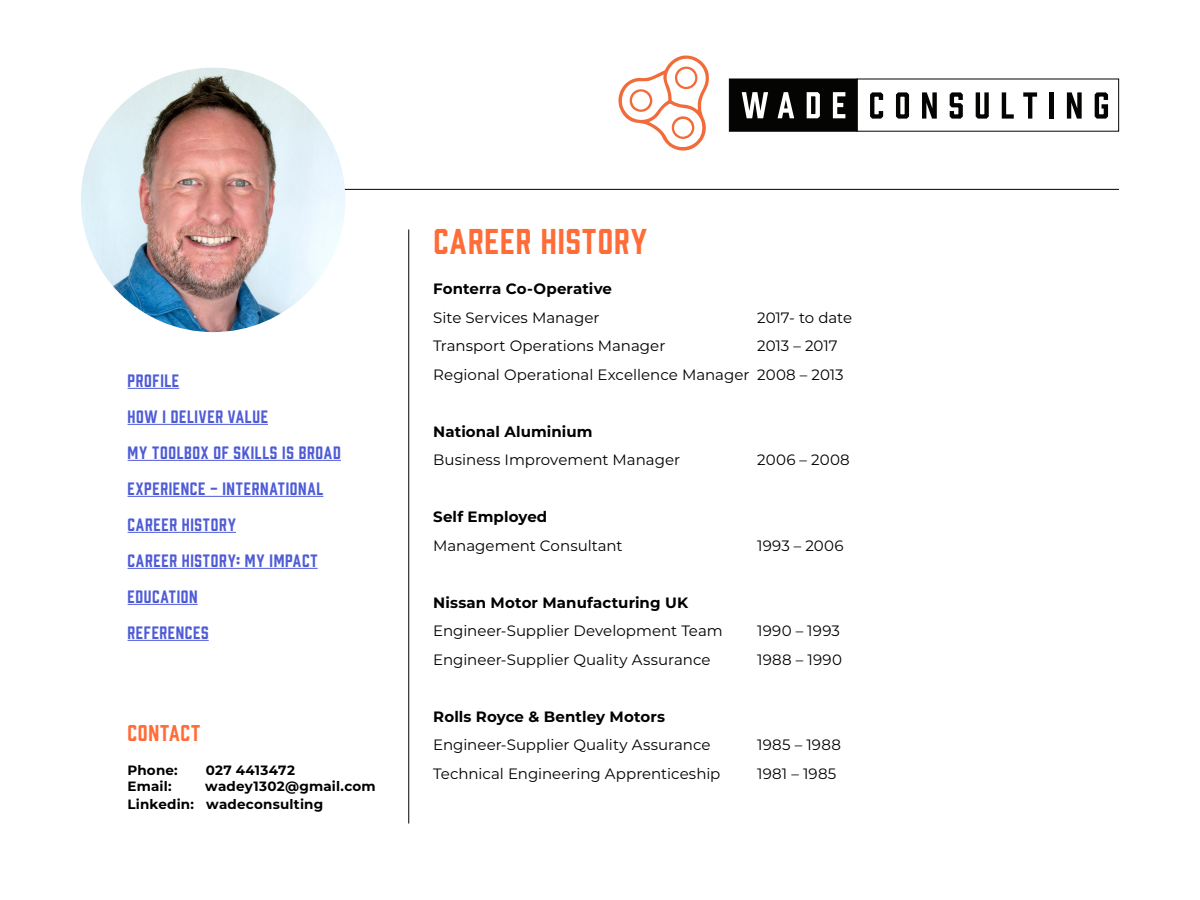
<style>
.page{position:relative;width:1200px;height:900px;background:#fff}
.page>*{position:absolute;margin:0;border:0;box-sizing:border-box;transform-origin:0 0}
.H3__Categories{font:33px "Prohibition";letter-spacing:.035em;color:#ff6c37}
.t1{font:21px "Prohibition";letter-spacing:.035em;color:#ff6c37}
.t2{font:16.5px/36px "Prohibition";letter-spacing:.04em;color:#4f5cd6}
.Body_text{font:15px "Montserrat";color:#000}
.Body_text-2{font:700 15px "Montserrat";letter-spacing:.005em;color:#000}
.Body_text-3{font:15px "Montserrat";letter-spacing:.025em;color:#000}
.Body_text-4{font:15px "Montserrat";letter-spacing:.02em;color:#000}
.t3{font:700 13.5px/18px "Montserrat";letter-spacing:.015em;color:#000}
</style>
<div class="page">
<hr style="left:326px;top:189px;width:793px;height:1px;background:#000">
<hr style="left:408px;top:230px;width:1px;height:594px;background:#000">
<hr style="left:128px;top:388px;width:51px;height:1px;background:#4f5cd6">
<hr style="left:128px;top:424px;width:140px;height:1px;background:#4f5cd6">
<hr style="left:128px;top:460px;width:213px;height:1px;background:#4f5cd6">
<hr style="left:128px;top:496px;width:195px;height:1px;background:#4f5cd6">
<hr style="left:128px;top:532px;width:108px;height:1px;background:#4f5cd6">
<hr style="left:128px;top:568px;width:190px;height:1px;background:#4f5cd6">
<hr style="left:128px;top:604px;width:70px;height:1px;background:#4f5cd6">
<hr style="left:128px;top:640px;width:81px;height:1px;background:#4f5cd6">
<img style="left:81px;top:68px;width:264px;height:264px;border-radius:131px">
<svg style="left:870px;top:92px;width:13px;height:27px"></svg>
<svg style="left:896px;top:92px;width:13px;height:27px"></svg>
<svg style="left:922px;top:92px;width:15px;height:27px"></svg>
<svg style="left:950px;top:92px;width:13px;height:27px"></svg>
<svg style="left:976px;top:92px;width:13px;height:27px"></svg>
<svg style="left:1002px;top:92px;width:12px;height:27px"></svg>
<svg style="left:1023px;top:92px;width:14px;height:27px"></svg>
<hr style="left:1050px;top:92px;width:4px;height:27px;background:#040503">
<svg style="left:1067px;top:92px;width:15px;height:27px"></svg>
<svg style="left:1095px;top:92px;width:13px;height:27px"></svg>
<div style="left:729px;top:79px;width:128px;height:52px;background:#040503"></div>
<svg style="left:742px;top:92px;width:26px;height:26px"></svg>
<svg style="left:778px;top:92px;width:16px;height:26px"></svg>
<svg style="left:807px;top:92px;width:13px;height:26px"></svg>
<svg style="left:833px;top:92px;width:12px;height:26px"></svg>
<svg style="left:618px;top:55px;width:91px;height:96px"></svg>
<p class="t2" style="left:128px;top:361px;width:215px">PROFILE<br>HOW I DELIVER VALUE<br>MY TOOLBOX OF SKILLS IS BROAD<br>EXPERIENCE - INTERNATIONAL<br>CAREER HISTORY<br>CAREER HISTORY: MY IMPACT<br>EDUCATION<br>REFERENCES</p>
<h2 class="t1" style="left:128px;top:718px;width:74px">CONTACT</h2>
<p class="t3" style="left:128px;top:760px;width:52px">Phone:</p>
<p class="t3" style="left:206px;top:760px;width:91px">027 4413472</p>
<p class="t3" style="left:128px;top:777px;width:46px">Email:</p>
<p class="t3" style="left:128px;top:777px;width:250px;text-indent:78px">wadey1302@gmail.com<br>Linkedin: wadeconsulting</p>
<p class="H3__Categories" style="left:433px;top:219px;width:216px">CAREER HISTORY</p>
<p class="Body_text-2" style="left:433px;top:278px;width:180px">Fonterra Co-Operative</p>
<p class="Body_text" style="left:433px;top:307px;width:168px">Site Services Manager</p>
<p class="Body_text" style="left:757px;top:307px;width:96px">2017- to date</p>
<p class="Body_text" style="left:433px;top:336px;width:234px">Transport Operations Manager</p>
<p class="Body_text" style="left:757px;top:336px;width:82px">2013 – 2017</p>
<p class="Body_text" style="left:433px;top:364px;width:412px">Regional Operational Excellence Manager 2008 – 2013</p>
<p class="Body_text-2" style="left:433px;top:421px;width:161px">National Aluminium</p>
<p class="Body_text" style="left:433px;top:450px;width:248px">Business Improvement Manager</p>
<p class="Body_text-3" style="left:757px;top:450px;width:94px">2006 – 2008</p>
<p class="Body_text-2" style="left:433px;top:506px;width:116px">Self Employed</p>
<p class="Body_text" style="left:433px;top:535px;width:191px">Management Consultant</p>
<p class="Body_text" style="left:757px;top:535px;width:88px">1993 – 2006</p>
<p class="Body_text-2" style="left:433px;top:592px;width:256px">Nissan Motor Manufacturing UK</p>
<p class="Body_text" style="left:433px;top:621px;width:291px">Engineer-Supplier Development Team</p>
<p class="Body_text" style="left:757px;top:621px;width:84px">1990 – 1993</p>
<p class="Body_text" style="left:433px;top:649px;width:279px">Engineer-Supplier Quality Assurance</p>
<p class="Body_text-4" style="left:757px;top:649px;width:86px">1988 – 1990</p>
<p class="Body_text-2" style="left:433px;top:706px;width:233px">Rolls Royce &amp; Bentley Motors</p>
<p class="Body_text" style="left:433px;top:735px;width:279px">Engineer-Supplier Quality Assurance</p>
<p class="Body_text-3" style="left:757px;top:735px;width:85px">1985 – 1988</p>
<p class="Body_text" style="left:433px;top:763px;width:289px">Technical Engineering Apprenticeship</p>
<p class="Body_text" style="left:757px;top:763px;width:81px">1981 – 1985</p>
</div>
